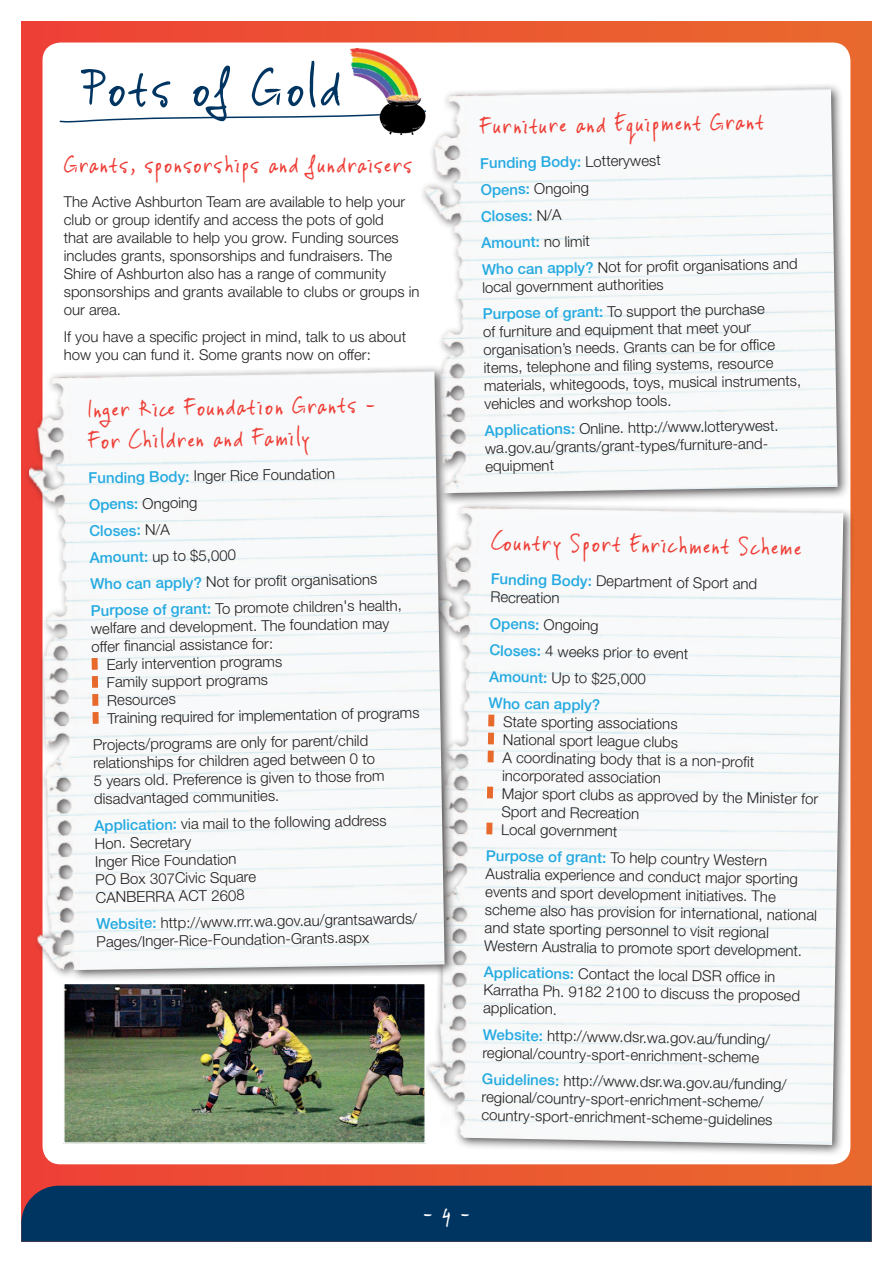
<style>
.page{position:relative;width:893px;height:1263px;background:#fff}
.page>*{position:absolute;margin:0;border:0;box-sizing:border-box;transform-origin:0 0}
.t1{font:60px "Vinc Hand";color:#003562}
.t2{font:27px/31.5px "Vinc Hand";color:#ee3e36}
.t3{font:27px "Vinc Hand";color:#fff}
.t4{font:300 15px/18px "Helvetica Neue";color:#231f20}
.s1{font-weight:500;color:#24aae1}
</style>
<div class="page">
<div style="left:21px;top:21px;width:851px;height:1221px;background:linear-gradient(to right,#eb4137,#e56a2e)"></div>
<div style="left:21px;top:1186px;width:851px;height:56px;background:#003562"></div>
<div style="left:43px;top:43px;width:807px;height:1121px;background:#fff;border-radius:18px"></div>
<svg style="left:59px;top:115px;width:291px;height:8px"></svg>
<div style="left:420px;top:83px;width:429px;height:422px;background:#231f20;opacity:.75"></div>
<img style="left:423px;top:83px;width:415px;height:400px">
<img style="left:350px;top:49px;width:75px;height:86px">
<div style="left:423px;top:502px;width:432px;height:655px;background:#231f20;opacity:.75"></div>
<img style="left:425px;top:483px;width:419px;height:662px">
<div style="left:488px;top:715px;width:6px;height:11px;background:#e8692c"></div>
<div style="left:488px;top:733px;width:6px;height:11px;background:#e8692c"></div>
<div style="left:488px;top:751px;width:6px;height:11px;background:#e8692c"></div>
<div style="left:487px;top:787px;width:6px;height:11px;background:#e8692c"></div>
<div style="left:486px;top:823px;width:6px;height:11px;background:#e8692c"></div>
<div style="left:23px;top:365px;width:434px;height:617px;background:#231f20;opacity:.75"></div>
<img style="left:27px;top:347px;width:418px;height:624px">
<div style="left:92px;top:658px;width:6px;height:12px;background:#e8692c"></div>
<div style="left:92px;top:676px;width:6px;height:12px;background:#e8692c"></div>
<div style="left:92px;top:694px;width:6px;height:12px;background:#e8692c"></div>
<div style="left:93px;top:712px;width:6px;height:12px;background:#e8692c"></div>
<img style="left:66px;top:986px;width:357px;height:155px">
<div style="left:63px;top:983px;width:363px;height:161px;border:2px solid #fff"></div>
<h1 class="t1" style="left:81px;top:49px;width:263px">Pots of Gold</h1>
<h2 class="t2" style="left:64px;top:147px;width:351px">Grants, sponsorships and fundraisers</h2>
<p class="t4" style="left:64px;top:193px;width:357px">The Active Ashburton Team are available to help your club or group identify and access the pots of gold<br>that are available to help you grow. Funding sources includes grants, sponsorships and fundraisers. The Shire of Ashburton also has a range of community sponsorships and grants available to clubs or groups in our area.</p>
<p class="t4" style="left:64px;top:327px;width:344px">If you have a specific project in mind, talk to us about how you can fund it. Some grants now on offer:</p>
<h2 class="t2" style="left:87px;top:392px;width:290px;rotate:-1deg">Inger Rice Foundation Grants -<br>For Children and Family</h2>
<p class="t4" style="left:88px;top:464px;width:313px;line-height:26.5px;rotate:-1deg"><span class="s1">Funding Body:</span> Inger Rice Foundation<br><span class="s1">Opens:</span> Ongoing<br><span class="s1">Closes:</span> N/A<br><span class="s1">Amount:</span> up to $5,000<br><span class="s1">Who can apply?</span> Not for profi t organisations<br><span class="s1">Purpose of grant:</span> To promote children's health,</p>
<p class="t4" style="left:91px;top:619px;width:300px;rotate:-1deg">welfare and development. The foundation may</p>
<p class="t4" style="left:91px;top:637px;width:183px;rotate:-1deg">offer fi nancial assistance for:</p>
<p class="t4" style="left:106px;top:655px;width:177px;rotate:-1deg">Early intervention programs</p>
<p class="t4" style="left:107px;top:673px;width:163px;rotate:-1deg">Family support programs</p>
<p class="t4" style="left:107px;top:691px;width:70px;rotate:-1deg">Resources</p>
<p class="t4" style="left:107px;top:709px;width:314px;rotate:-1deg">Training required for implementation of programs</p>
<p class="t4" style="left:93px;top:736px;width:292px;rotate:-1deg">Projects/programs are only for parent/child relationships for children aged between 0 to 5 years old. Preference is given to those from disadvantaged communities.</p>
<p class="t4" style="left:94px;top:816px;width:294px;rotate:-1deg"><span class="s1">Application:</span> via mail to the following address<br>Hon. Secretary<br>Inger Rice Foundation<br>PO Box 307Civic Square<br>CANBERRA ACT 2608</p>
<p class="t4" style="left:96px;top:915px;width:322px;rotate:-1deg"><span class="s1">Website:</span> http://www.rrr.wa.gov.au/grantsawards/<br>Pages/Inger-Rice-Foundation-Grants.aspx</p>
<h2 class="t2" style="left:479px;top:108px;width:287px;rotate:-1deg">Furniture and Equipment Grant</h2>
<p class="t4" style="left:480px;top:150px;width:317px;line-height:26.5px;rotate:-1deg"><span class="s1">Funding Body:</span> Lotterywest<br><span class="s1">Opens:</span> Ongoing<br><span class="s1">Closes:</span> N/A<br><span class="s1">Amount:</span> no limit<br><span class="s1">Who can apply?</span> Not for profi t organisations and</p>
<p class="t4" style="left:482px;top:274px;width:284px;line-height:26.5px;rotate:-1deg">local government authorities<br><span class="s1">Purpose of grant:</span> To support the purchase</p>
<p class="t4" style="left:483px;top:322px;width:319px;rotate:-1deg">of furniture and equipment that meet your organisation’s needs. Grants can be for offi ce items, telephone and fi ling systems, resource materials, whitegoods, toys, musical instruments, vehicles and workshop tools.</p>
<p class="t4" style="left:485px;top:421px;width:295px;rotate:-1deg"><span class="s1">Applications:</span> Online. http://www.lotterywest. wa.gov.au/grants/grant-types/furniture-and&shy;equipment</p>
<h2 class="t2" style="left:492px;top:524px;width:312px;rotate:1deg">Country Sport Enrichment Scheme</h2>
<p class="t4" style="left:491px;top:570px;width:268px;rotate:1deg"><span class="s1">Funding Body:</span> Department of Sport and<br>Recreation</p>
<p class="t4" style="left:490px;top:610px;width:200px;line-height:26.5px;rotate:1deg"><span class="s1">Opens:</span> Ongoing<br><span class="s1">Closes:</span> 4 weeks prior to event<br><span class="s1">Amount:</span> Up to $25,000<br><span class="s1">Who can apply?</span></p>
<p class="t4" style="left:503px;top:712px;width:318px;rotate:1deg">State sporting associations<br>National sport league clubs<br>A coordinating body that is a non-profi t incorporated association<br>Major sport clubs as approved by the Minister for<br>Sport and Recreation<br>Local government</p>
<p class="t4" style="left:486px;top:846px;width:334px;rotate:1deg"><span class="s1">Purpose of grant:</span> To help country Western Australia experience and conduct major sporting events and sport development initiatives. The scheme also has provision for international, national and state sporting personnel to visit regional Western Australia to promote sport development.</p>
<p class="t4" style="left:484px;top:963px;width:318px;rotate:1deg"><span class="s1">Applications:</span> Contact the local DSR offi ce in<br>Karratha Ph. 9182 2100 to discuss the proposed application.</p>
<p class="t4" style="left:483px;top:1025px;width:289px;rotate:1deg"><span class="s1">Website:</span> http://www.dsr.wa.gov.au/funding/ regional/country-sport-enrichment-scheme</p>
<p class="t4" style="left:482px;top:1070px;width:306px;rotate:1deg"><span class="s1">Guidelines:</span> http://www.dsr.wa.gov.au/funding/ regional/country-sport-enrichment-scheme/ country-sport-enrichment-scheme-guidelines</p>
<h2 class="t3" style="left:422px;top:1195px;width:50px">- 4 -</h2>
</div>
